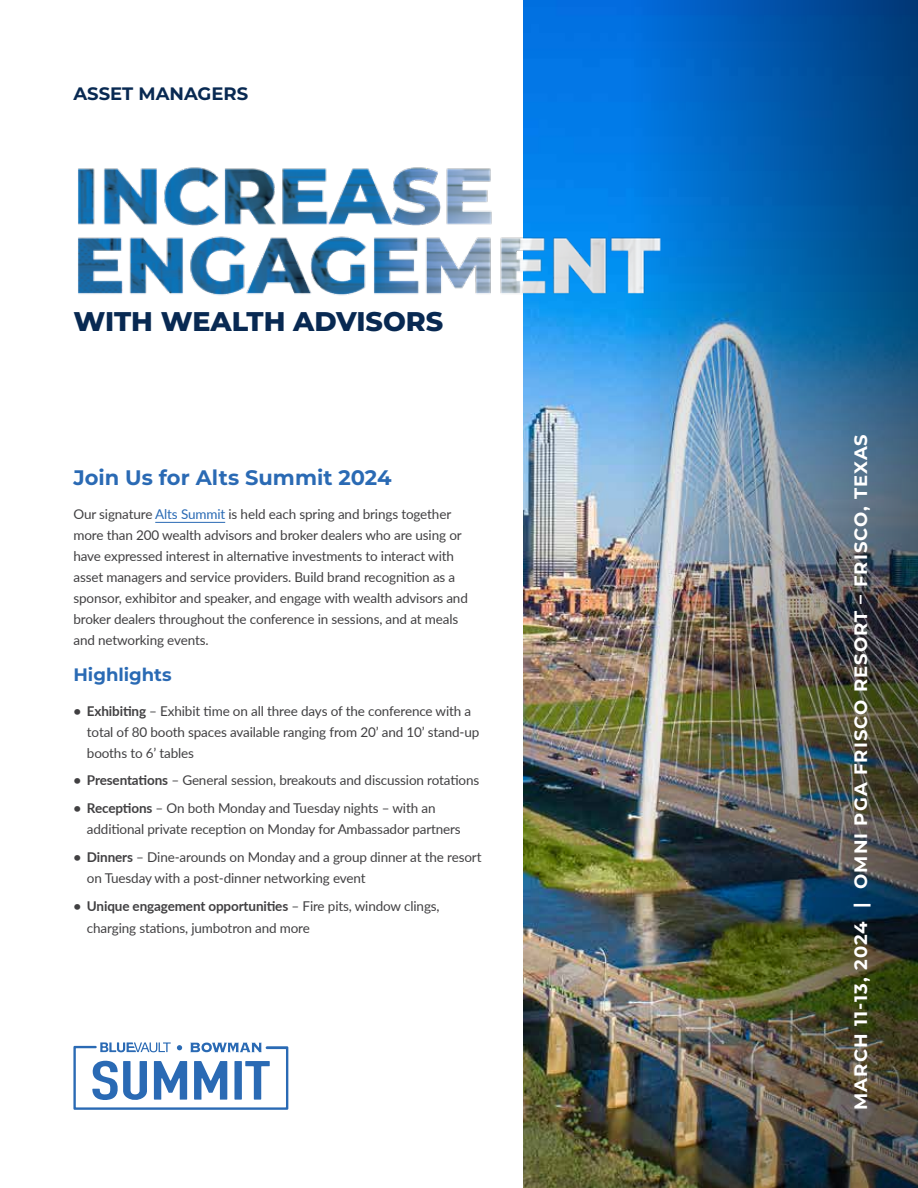
<style>
.page{position:relative;width:918px;height:1188px;background:#fff}
.page>*{position:absolute;margin:0;border:0;box-sizing:border-box;transform-origin:0 0}
.t1{font:800 27px "Montserrat";color:#082952}
.t2{font:700 21px "Montserrat";color:#2a6ab4}
.t3{font:700 18px "Montserrat";letter-spacing:.06em;color:#fff}
.t4{font:700 18px "Montserrat";color:#082952}
.t5{font:700 18px "Montserrat";color:#2a6ab4}
.t6{font:13.5px/21px "Lato";letter-spacing:-.01em;color:#414042}
.s1{color:#2a6ab4}
.s2{font-weight:700}
</style>
<div class="page">
<hr style="left:155px;top:522px;width:70px;height:1px;background:#2a6ab4">
<img style="left:524px;top:0;width:106px;height:1188px">
<img style="left:630px;top:0;width:288px;height:1188px">
<svg style="left:73px;top:1042px;width:215px;height:68px"></svg>
<img style="left:78px;top:149px;width:672px;height:156px">
<h3 class="t4" style="left:73px;top:80px;width:176px">ASSET MANAGERS</h3>
<h1 class="t1" style="left:73px;top:302px;width:371px">WITH WEALTH ADVISORS</h1>
<h2 class="t2" style="left:73px;top:462px;width:320px">Join Us for Alts Summit 2024</h2>
<p class="t6" style="left:73px;top:503px;width:396px">Our signature <span class="s1">Alts Summit</span> is held each spring and brings together more than 200 wealth advisors and broker dealers who are using or have expressed interest in alternative investments to interact with asset managers and service providers. Build brand recognition as a sponsor, exhibitor and speaker, and engage with wealth advisors and broker dealers throughout the conference in sessions, and at meals and networking events.</p>
<h3 class="t5" style="left:73px;top:662px;width:100px">Highlights</h3>
<p class="t6" style="left:87px;top:700px;width:394px;text-indent:-14px"><span class="s2">• Exhibiting</span> – Exhibit time on all three days of the conference with a total of 80 booth spaces available ranging from 20’ and 10’ stand-up booths to 6’ tables</p>
<p class="t6" style="left:73px;top:770px;width:407px"><span class="s2">• Presentations</span> – General session, breakouts and discussion rotations</p>
<p class="t6" style="left:87px;top:797px;width:375px;text-indent:-14px"><span class="s2">• Receptions</span> – On both Monday and Tuesday nights – with an additional private reception on Monday for Ambassador partners</p>
<p class="t6" style="left:87px;top:846px;width:396px;text-indent:-14px"><span class="s2">• Dinners</span> – Dine-arounds on Monday and a group dinner at the resort on Tuesday with a post-dinner networking event</p>
<p class="t6" style="left:87px;top:894px;width:354px;line-height:22.5px;text-indent:-14px"><span class="s2">• Unique engagement opportunities</span> – Fire pits, window clings, charging stations, jumbotron and more</p>
<h3 class="t3" style="left:848px;top:1110px;width:677px;rotate:-90deg">MARCH 11-13, 2024 | OMNI PGA FRISCO RESORT – FRISCO, TEXAS</h3>
</div>
